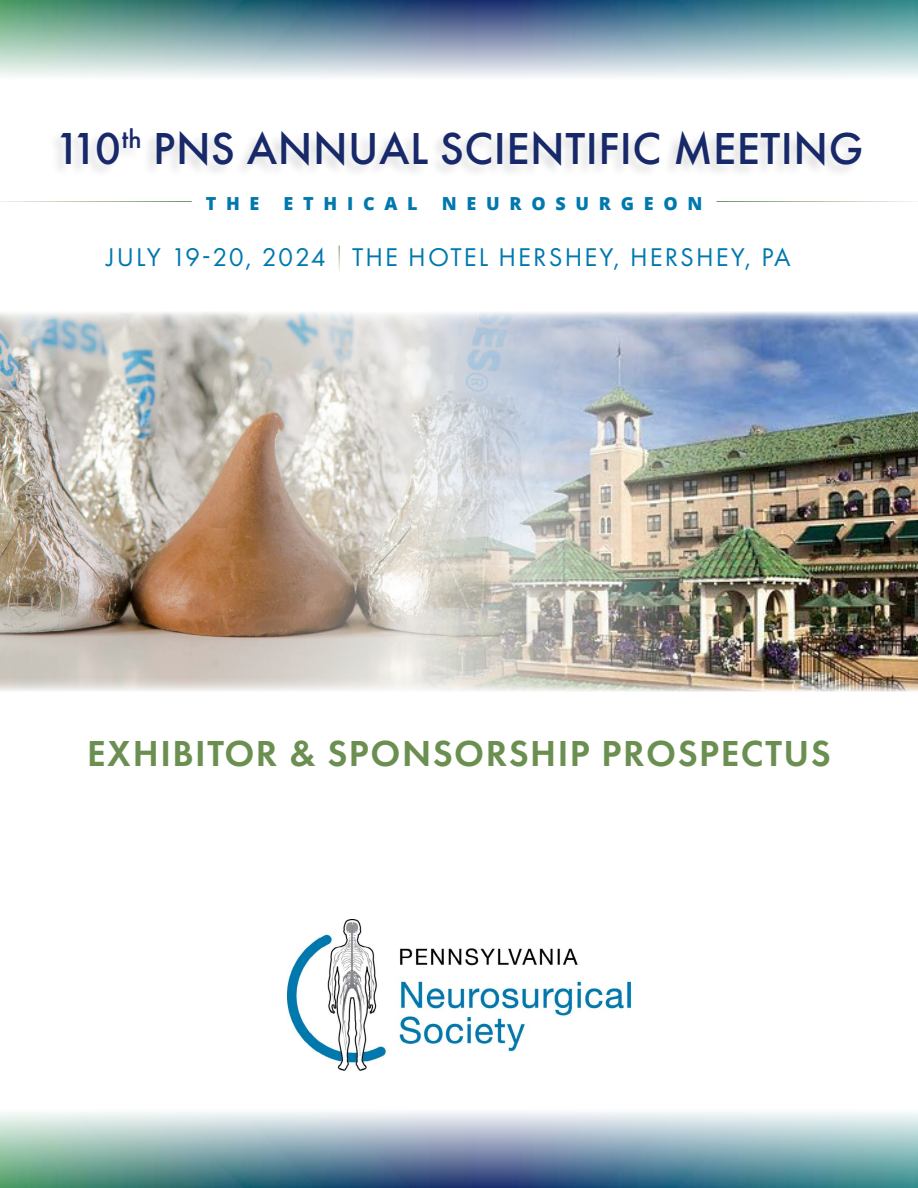
<style>
.page{position:relative;width:918px;height:1188px;background:#fff}
.page>*{position:absolute;margin:0;border:0;box-sizing:border-box;transform-origin:0 0}
.t1{font:500 46.5px "Futura PT";letter-spacing:.01em;color:#172969}
.t2{font:600 37.5px "Futura PT";letter-spacing:.04em;color:#6b8f51}
.t3{font:26.55px "Futura PT";letter-spacing:.08em;color:#0078ae}
.t4{font:800 18px "Open Sans";letter-spacing:.54em;color:#0078ae}
</style>
<div class="page">
<img style="left:288px;top:919px;width:342px;height:151px">
<img style="left:0;top:312px;width:407px;height:379px">
<img style="left:407px;top:312px;width:511px;height:379px">
<div style="left:46px;top:127px;width:816px;height:52px;background:#f9f9f9"></div>
<svg style="left:339px;top:246px;width:1px;height:26px"></svg>
<hr style="left:717px;top:201px;width:201px;height:1px;background:#6b8f51">
<hr style="left:0;top:201px;width:192px;height:1px;background:#6b8f51">
<img style="left:0;top:0;width:918px;height:77px">
<img style="left:0;top:1112px;width:918px;height:76px">
<h1 class="t1" style="left:54px;top:120px;width:811px">110<sup>th</sup> PNS ANNUAL SCIENTIFIC MEETING</h1>
<p class="t4" style="left:206px;top:189px;width:55px">THE</p>
<p class="t4" style="left:284px;top:189px;width:136px">ETHICAL</p>
<p class="t4" style="left:442px;top:189px;width:262px">NEUROSURGEON</p>
<p class="t3" style="left:107px;top:241px;width:686px">JULY 19-20, 2024 THE HOTEL HERSHEY, HERSHEY, PA</p>
<h2 class="t2" style="left:87px;top:730px;width:745px">EXHIBITOR &amp; SPONSORSHIP PROSPECTUS</h2>
</div>
